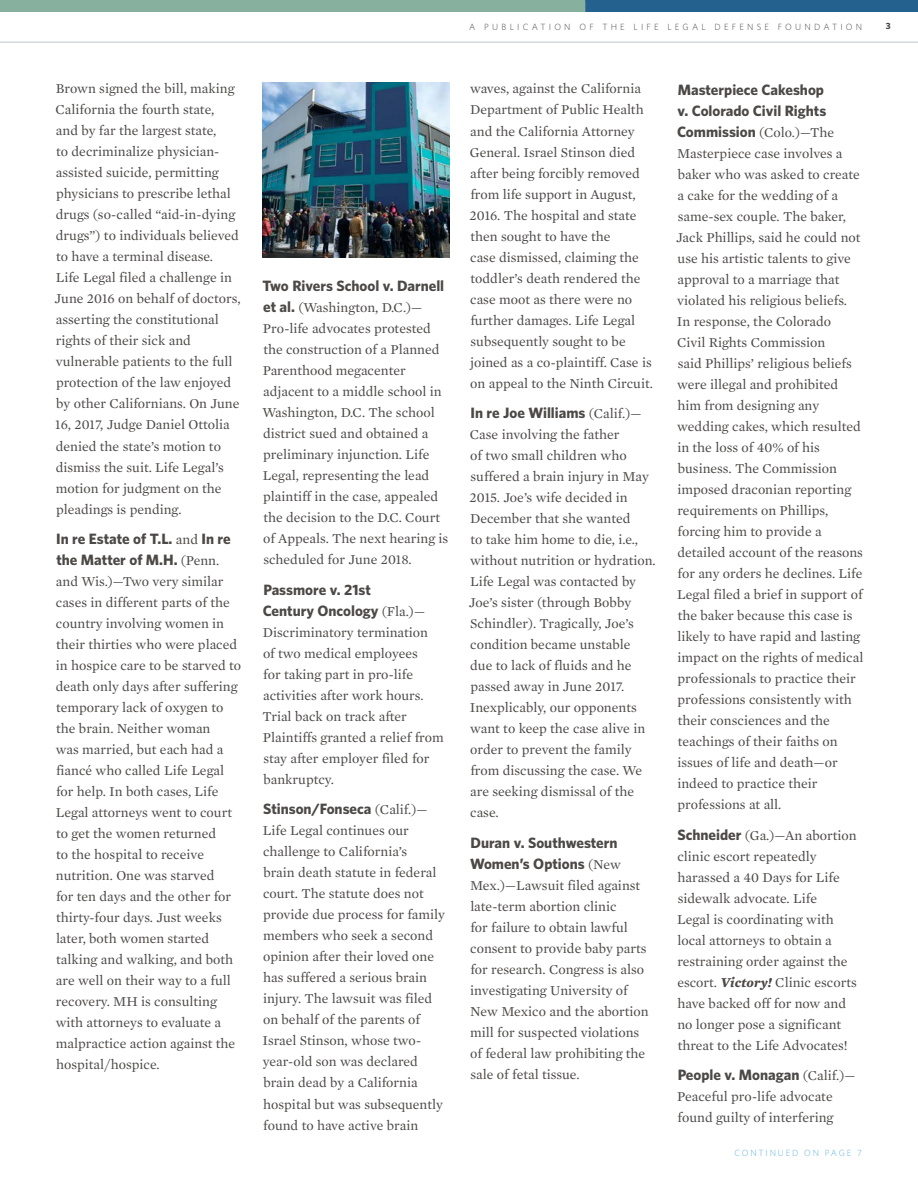
<style>
.page{position:relative;width:918px;height:1188px;background:#fff}
.page>*{position:absolute;margin:0;border:0;box-sizing:border-box;transform-origin:0 0}
.t1{font:700 15px/21px "Whitney HTF";color:#4b4846}
.t2{font:13.8px/21px "Mercury Text G1 Roman";color:#4b4846}
.t3{font:300 9px "Whitney HTF";letter-spacing:.36em;color:#4b4846}
.t4{font:300 9px "Whitney HTF";letter-spacing:.2em;color:#60b1e7}
.t5{font:700 9px "Whitney HTF";color:#4b4846}
.s1{font-family:"Mercury Text G1 Roman";font-weight:400;font-size:13.8px}
.s2{font-family:"Whitney HTF";font-weight:700;font-size:15px}
.s3{font-family:"Mercury Text G2";font-weight:700;font-style:italic}
</style>
<div class="page">
<div style="left:0;top:0;width:595px;height:12px;background:#87b09f"></div>
<div style="left:585px;top:0;width:333px;height:12px;background:#24618e"></div>
<hr style="left:0;top:42px;width:918px;height:1px;background:#dde3e6">
<img style="left:263px;top:83px;width:187px;height:175px">
<p class="t2" style="left:55px;top:78px;width:187px">Brown signed the bill, making<br>California the fourth state,<br>and by far the largest state,<br>to decriminalize physician&shy;assisted suicide, permitting physicians to prescribe lethal drugs (so-called “aid-in-dying drugs”) to individuals believed to have a terminal disease.<br>Life Legal filed a challenge in<br>June 2016 on behalf of doctors, asserting the constitutional rights of their sick and vulnerable patients to the full protection of the law enjoyed by other Californians. On June<br>16, 2017, Judge Daniel Ottolia denied the state’s motion to dismiss the suit. Life Legal’s motion for judgment on the pleadings is pending.</p>
<p class="t1" style="left:56px;top:528px;width:176px">In re Estate of T.L. <span class="s1">and</span> In re the Matter of M.H. <span class="s1">(Penn.</span></p>
<p class="t2" style="left:56px;top:571px;width:187px">and Wis.)—Two very similar cases in different parts of the country involving women in their thirties who were placed in hospice care to be starved to death only days after suffering temporary lack of oxygen to the brain. Neither woman<br>was married, but each had a fiancé who called Life Legal for help. In both cases, Life<br>Legal attorneys went to court to get the women returned<br>to the hospital to receive nutrition. One was starved<br>for ten days and the other for thirty-four days. Just weeks later, both women started talking and walking, and both are well on their way to a full recovery. MH is consulting with attorneys to evaluate a malpractice action against the hospital/hospice.</p>
<p class="t1" style="left:263px;top:275px;width:183px">Two Rivers School v. Darnell</p>
<p class="t2" style="left:262px;top:297px;width:187px"><span class="s2">et al.</span> (Washington, D.C.)—<br>Pro-life advocates protested the construction of a Planned<br>Parenthood megacenter adjacent to a middle school in<br>Washington, D.C. The school district sued and obtained a preliminary injunction. Life<br>Legal, representing the lead plaintiff in the case, appealed the decision to the D.C. Court of Appeals. The next hearing is scheduled for June 2018.</p>
<p class="t1" style="left:263px;top:579px;width:164px">Passmore v. 21st<br>Century Oncology <span class="s1">(Fla.)—</span></p>
<p class="t2" style="left:262px;top:622px;width:183px">Discriminatory termination<br>of two medical employees<br>for taking part in pro-life activities after work hours.<br>Trial back on track after<br>Plaintiffs granted a relief from stay after employer filed for bankruptcy.</p>
<p class="t1" style="left:263px;top:798px;width:166px">Stinson/Fonseca <span class="s1">(Calif.)—</span></p>
<p class="t2" style="left:263px;top:820px;width:184px">Life Legal continues our challenge to California’s<br>brain death statute in federal court. The statute does not provide due process for family members who seek a second opinion after their loved one has suffered a serious brain injury. The lawsuit was filed on behalf of the parents of<br>Israel Stinson, whose two&shy;year-old son was declared brain dead by a California hospital but was subsequently found to have active brain</p>
<p class="t3" style="left:469px;top:21px;width:395px">A PUBLICATION OF THE LIFE LEGAL DEFENSE FOUNDATION</p>
<p class="t2" style="left:470px;top:78px;width:185px">waves, against the California<br>Department of Public Health and the California Attorney<br>General. Israel Stinson died after being forcibly removed from life support in August,<br>2016. The hospital and state then sought to have the<br>case dismissed, claiming the toddler’s death rendered the case moot as there were no further damages. Life Legal subsequently sought to be joined as a co-plaintiff. Case is on appeal to the Ninth Circuit.</p>
<p class="t1" style="left:471px;top:402px;width:172px">In re Joe Williams <span class="s1">(Calif.)—</span></p>
<p class="t2" style="left:469px;top:424px;width:188px">Case involving the father<br>of two small children who suffered a brain injury in May<br>2015. Joe’s wife decided in<br>December that she wanted<br>to take him home to die, i.e., without nutrition or hydration.<br>Life Legal was contacted by<br>Joe’s sister (through Bobby<br>Schindler). Tragically, Joe’s condition became unstable<br>due to lack of fluids and he passed away in June 2017.<br>Inexplicably, our opponents want to keep the case alive in order to prevent the family from discussing the case. We are seeking dismissal of the case.</p>
<p class="t1" style="left:470px;top:832px;width:153px">Duran v. Southwestern<br>Women’s Options <span class="s1">(New</span></p>
<p class="t2" style="left:470px;top:875px;width:180px">Mex.)—Lawsuit filed against late-term abortion clinic<br>for failure to obtain lawful consent to provide baby parts for research. Congress is also investigating University of<br>New Mexico and the abortion mill for suspected violations of federal law prohibiting the sale of fetal tissue.</p>
<p class="t1" style="left:678px;top:79px;width:150px">Masterpiece Cakeshop v. Colorado Civil Rights</p>
<p class="t2" style="left:676px;top:122px;width:189px"><span class="s2">Commission</span> (Colo.)—The<br>Masterpiece case involves a baker who was asked to create a cake for the wedding of a same-sex couple. The baker,<br>Jack Phillips, said he could not use his artistic talents to give approval to a marriage that violated his religious beliefs.<br>In response, the Colorado<br>Civil Rights Commission<br>said Phillips’ religious beliefs were illegal and prohibited him from designing any wedding cakes, which resulted in the loss of 40% of his business. The Commission imposed draconian reporting requirements on Phillips, forcing him to provide a detailed account of the reasons for any orders he declines. Life<br>Legal filed a brief in support of the baker because this case is likely to have rapid and lasting impact on the rights of medical professionals to practice their professions consistently with their consciences and the teachings of their faiths on issues of life and death—or indeed to practice their professions at all.</p>
<p class="t2" style="left:677px;top:825px;width:181px"><span class="s2">Schneider</span> (Ga.)—An abortion clinic escort repeatedly harassed a 40 Days for Life sidewalk advocate. Life<br>Legal is coordinating with local attorneys to obtain a restraining order against the escort. <span class="s3">Victory!</span> Clinic escorts have backed off for now and no longer pose a significant threat to the Life Advocates!</p>
<p class="t1" style="left:678px;top:1064px;width:179px">People v. Monagan <span class="s1">(Calif.)—</span></p>
<p class="t2" style="left:677px;top:1086px;width:158px">Peaceful pro-life advocate found guilty of interfering</p>
<p class="t4" style="left:735px;top:1148px;width:129px">CONTINUED ON PAGE 7</p>
<p class="t5" style="left:886px;top:20px;width:6px">3</p>
</div>
